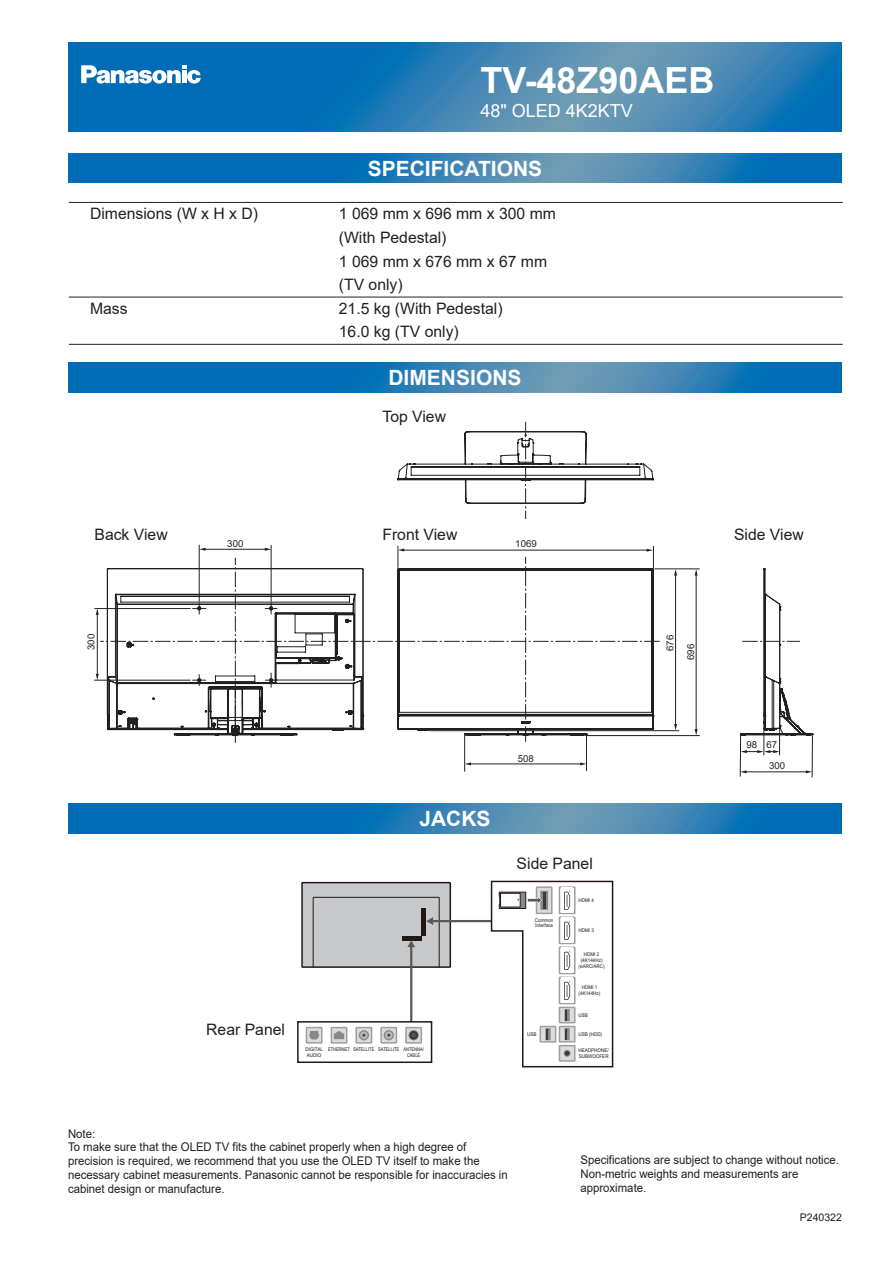
<style>
.page{position:relative;width:893px;height:1263px;background:#fff}
.page>*{position:absolute;margin:0;border:0;box-sizing:border-box;transform-origin:0 0}
.ノーマル{font:700 36px "Arial";color:#fff}
.ノーマル-2{font:700 21px "Arial";color:#fff}
.ノーマル-3{font:18px "Arial";color:#fff}
.ノーマル-4{font:15.75px/23.7px "Arial";color:#231f20}
.ノーマル-5{font:12px/13.8px "Arial";color:#231f20;scale:.95 1}
.ノーマル-6{font:10.5px "Arial";color:#231f20}
.t1{font:9.6px "Arial";color:#231f20}
.t2{font:5.1px/5.7px "Arial";color:#231815;scale:.9 1}
.t3{font:5.1px/5.7px "Arial";color:#231815;scale:.8 1}
</style>
<div class="page">
<div style="left:302px;top:883px;width:148px;height:84px;background:#c8c9ca"></div>
<div style="left:301px;top:882px;width:150px;height:86px;border:2px solid #231815"></div>
<hr style="left:410px;top:946px;width:2px;height:76px;background:#595959">
<hr style="left:432px;top:920px;width:60px;height:2px;background:#595959">
<svg style="left:312px;top:896px;width:128px;height:72px"></svg>
<svg style="left:490px;top:880px;width:124px;height:188px"></svg>
<div style="left:297px;top:1021px;width:135px;height:42px;border:2px solid #231815"></div>
<svg style="left:306px;top:1027px;width:16px;height:16px"></svg>
<div style="left:306px;top:1027px;width:17px;height:17px;border:2px solid #9e9e9f"></div>
<svg style="left:309px;top:1031px;width:10px;height:8px"></svg>
<svg style="left:331px;top:1027px;width:16px;height:16px"></svg>
<div style="left:331px;top:1027px;width:16px;height:17px;border:2px solid #9e9e9f"></div>
<svg style="left:334px;top:1031px;width:10px;height:8px"></svg>
<svg style="left:356px;top:1027px;width:16px;height:16px"></svg>
<div style="left:355px;top:1027px;width:17px;height:17px;border:2px solid #9e9e9f"></div>
<svg style="left:359px;top:1030px;width:10px;height:10px"></svg>
<svg style="left:360px;top:1031px;width:8px;height:8px"></svg>
<svg style="left:381px;top:1027px;width:15px;height:16px"></svg>
<div style="left:380px;top:1027px;width:17px;height:17px;border:2px solid #9e9e9f"></div>
<svg style="left:384px;top:1030px;width:10px;height:10px"></svg>
<svg style="left:385px;top:1031px;width:8px;height:8px"></svg>
<svg style="left:406px;top:1027px;width:15px;height:16px"></svg>
<div style="left:405px;top:1027px;width:17px;height:17px;border:2px solid #9e9e9f"></div>
<svg style="left:408px;top:1030px;width:11px;height:10px"></svg>
<svg style="left:409px;top:1031px;width:9px;height:8px"></svg>
<svg style="left:397px;top:422px;width:257px;height:97px"></svg>
<hr style="left:95px;top:608px;width:95px;height:1px;background:#231f20">
<hr style="left:94px;top:680px;width:96px;height:1px;background:#231f20">
<hr style="left:199px;top:545px;width:1px;height:56px;background:#231f20">
<hr style="left:271px;top:545px;width:1px;height:56px;background:#231f20">
<svg style="left:695px;top:569px;width:3px;height:6px"></svg>
<svg style="left:695px;top:729px;width:3px;height:6px"></svg>
<hr style="left:696px;top:573px;width:1px;height:158px;background:#231f20">
<hr style="left:587px;top:735px;width:112px;height:1px;background:#231f20">
<svg style="left:806px;top:770px;width:6px;height:3px"></svg>
<hr style="left:745px;top:771px;width:62px;height:1px;background:#231f20">
<svg style="left:674px;top:569px;width:3px;height:6px"></svg>
<svg style="left:674px;top:724px;width:3px;height:6px"></svg>
<hr style="left:675px;top:572px;width:1px;height:154px;background:#231f20">
<hr style="left:812px;top:736px;width:1px;height:41px;background:#231f20">
<hr style="left:586px;top:736px;width:1px;height:35px;background:#231f20">
<hr style="left:464px;top:736px;width:1px;height:35px;background:#231f20">
<svg style="left:580px;top:762px;width:6px;height:3px"></svg>
<svg style="left:465px;top:762px;width:6px;height:3px"></svg>
<hr style="left:470px;top:763px;width:111px;height:1px;background:#231f20">
<hr style="left:655px;top:568px;width:44px;height:1px;background:#231f20">
<svg style="left:96px;top:546px;width:563px;height:196px"></svg>
<svg style="left:739px;top:568px;width:74px;height:187px"></svg>
<hr style="left:740px;top:736px;width:1px;height:40px;background:#231f20">
<hr style="left:429px;top:730px;width:250px;height:1px;background:#231f20">
<svg style="left:68px;top:43px;width:774px;height:89px;background:#297db5"></svg>
<svg style="left:81px;top:65px;width:120px;height:19px"></svg>
<svg style="left:68px;top:153px;width:774px;height:30px;background:#2179b5"></svg>
<svg style="left:68px;top:363px;width:774px;height:30px;background:#2179b5"></svg>
<svg style="left:68px;top:804px;width:774px;height:29px;background:#2179b5"></svg>
<hr style="left:69px;top:202px;width:774px;height:1px;background:#231f20">
<hr style="left:69px;top:297px;width:774px;height:1px;background:#231f20">
<hr style="left:69px;top:344px;width:774px;height:1px;background:#231f20">
<p class="ノーマル" style="left:480px;top:55px;width:236px">TV-48Z90AEB</p>
<p class="ノーマル-3" style="left:480px;top:98px;width:154px">48" OLED 4K2KTV</p>
<p class="ノーマル-2" style="left:368px;top:153px;width:176px">SPECIFICATIONS</p>
<p class="ノーマル-4" style="left:90px;top:202px;width:170px">Dimensions (W x H x D)</p>
<p class="ノーマル-4" style="left:339px;top:202px;width:219px">1 069 mm x 696 mm x 300 mm (With Pedestal)</p>
<p class="ノーマル-4" style="left:339px;top:249px;width:210px">1 069 mm x 676 mm x 67 mm (TV only)</p>
<p class="ノーマル-4" style="left:90px;top:296px;width:39px">Mass</p>
<p class="ノーマル-4" style="left:339px;top:296px;width:165px">21.5 kg (With Pedestal)<br>16.0 kg (TV only)</p>
<p class="ノーマル-2" style="left:388px;top:363px;width:135px">DIMENSIONS</p>
<p class="ノーマル-4" style="left:382px;top:405px;width:65px">Top View</p>
<p class="ノーマル-4" style="left:94px;top:523px;width:75px">Back View</p>
<p class="ノーマル-4" style="left:382px;top:523px;width:76px">Front View</p>
<p class="ノーマル-4" style="left:734px;top:523px;width:71px">Side View</p>
<p class="t1" style="left:227px;top:537px;width:18px">300</p>
<p class="t1" style="left:515px;top:537px;width:23px">1069</p>
<p class="t1" style="left:84px;top:650px;width:18px;rotate:-90deg">300</p>
<p class="t1" style="left:663px;top:651px;width:18px;rotate:-90deg">676</p>
<p class="t1" style="left:684px;top:660px;width:18px;rotate:-90deg">696</p>
<p class="ノーマル-2" style="left:419px;top:804px;width:73px">JACKS</p>
<p class="ノーマル-4" style="left:206px;top:1017px;width:80px">Rear Panel</p>
<p class="t2" style="left:306px;top:1046px;width:21px">DIGITAL<br>AUDIO</p>
<p class="t3" style="left:407px;top:1046px;width:23px;text-indent:-79px">ETHERNET SATELLITE SATELLITE ANTENNA/<br>CABLE</p>
<p class="t1" style="left:518px;top:752px;width:18px">508</p>
<p class="ノーマル-4" style="left:517px;top:852px;width:78px">Side Panel</p>
<p class="t2" style="left:535px;top:917px;width:22px">Common<br>Interface</p>
<p class="t2" style="left:579px;top:897px;width:19px">HDMI 4</p>
<p class="t2" style="left:579px;top:927px;width:19px">HDMI 3</p>
<p class="t2" style="left:579px;top:952px;width:30px;text-align:center">HDMI 2 (4K144Hz) (eARC/ARC)</p>
<p class="t2" style="left:579px;top:985px;width:26px;text-align:center">HDMI 1 (4K144Hz)</p>
<p class="t2" style="left:579px;top:1012px;width:12px">USB</p>
<p class="t2" style="left:527px;top:1031px;width:12px">USB</p>
<p class="t2" style="left:579px;top:1031px;width:28px">USB (HDD)</p>
<p class="t2" style="left:579px;top:1047px;width:35px">HEADPHONE/<br>SUBWOOFER</p>
<p class="t1" style="left:746px;top:738px;width:32px">98 67</p>
<p class="t1" style="left:769px;top:759px;width:18px">300</p>
<p class="ノーマル-5" style="left:68px;top:1126px;width:30px">Note:</p>
<p class="ノーマル-5" style="left:68px;top:1140px;width:464px">To make sure that the OLED TV fits the cabinet properly when a high degree of precision is required, we recommend that you use the OLED TV itself to make the necessary cabinet measurements. Panasonic cannot be responsible for inaccuracies in cabinet design or manufacture.</p>
<p class="ノーマル-5" style="left:580px;top:1153px;width:274px">Specifications are subject to change without notice.<br>Non-metric weights and measurements are approximate.</p>
<p class="ノーマル-6" style="left:800px;top:1210px;width:44px">P240322</p>
</div>
